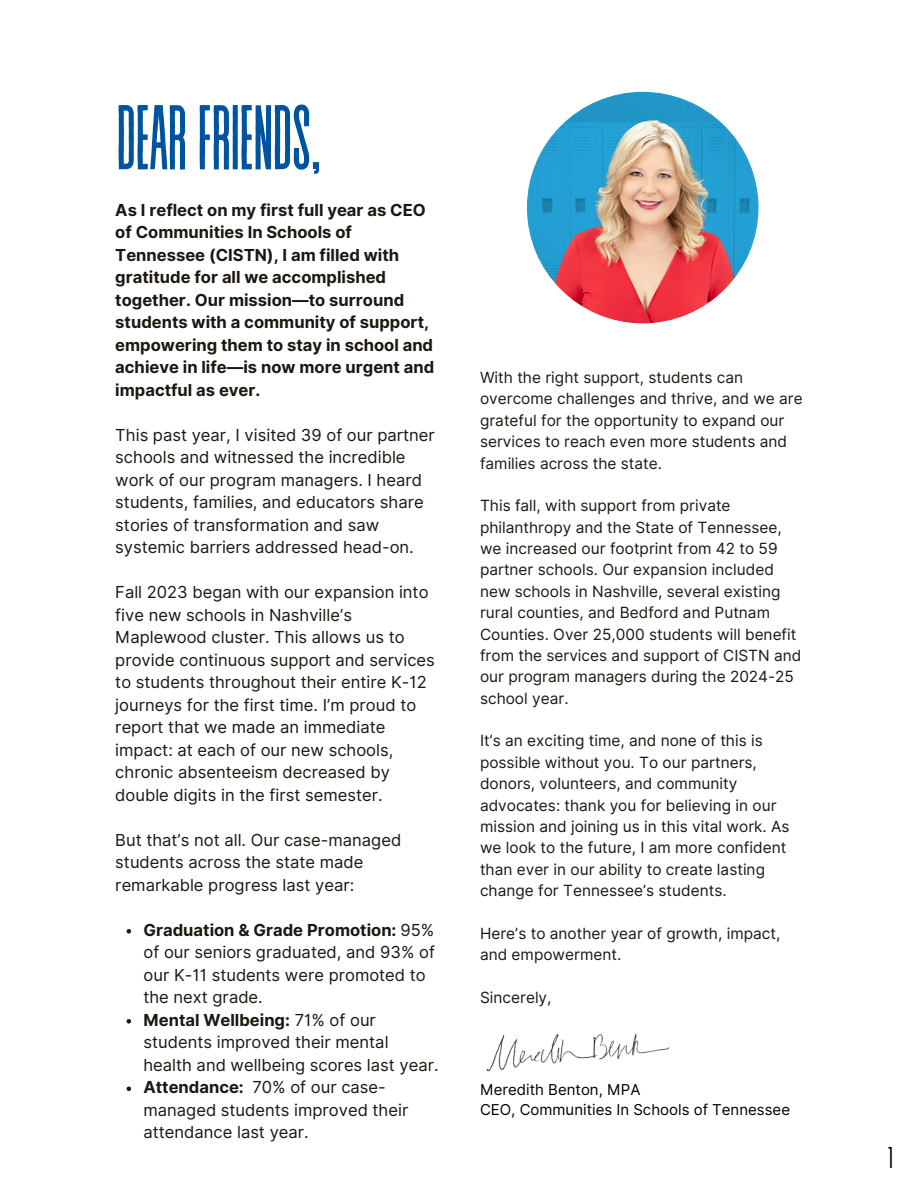
<style>
.page{position:relative;width:918px;height:1188px;background:#fff}
.page>*{position:absolute;margin:0;border:0;box-sizing:border-box;transform-origin:0 0}
.t1{font:91.65px "Revive 80 Tall";letter-spacing:-.03em;color:#00539e}
.t2{font:30px "Revive 80 Tall";color:#000}
.t3{font:16.5px/22.5px "Inter";color:#1c1710}
.t4{font:700 16.5px/22.5px "Inter";color:#1c1710}
.t5{font:15.45px/21.3px "Inter";color:#1c1710}
.t6{font:15px "Inter";color:#000}
.s1{font-weight:700}
</style>
<div class="page">
<img style="left:527px;top:92px;width:232px;height:231px;border-radius:50%">
<img style="left:486px;top:1033px;width:184px;height:39px">
<svg style="left:127px;top:929px;width:4px;height:5px"></svg>
<svg style="left:127px;top:1019px;width:4px;height:5px"></svg>
<svg style="left:127px;top:1087px;width:4px;height:4px"></svg>
<p class="t1" style="left:115px;top:91px;width:208px">DEARFRIENDS,</p>
<p class="t4" style="left:115px;top:199px;width:320px">As I reflect on my first full year as CEO of Communities In Schools of Tennessee (CISTN), I am filled with gratitude for all we accomplished together. Our mission—to surround students with a community of support, empowering them to stay in school and achieve in life—is now more urgent and impactful as ever.</p>
<p class="t3" style="left:115px;top:424px;width:321px">This past year, I visited 39 of our partner schools and witnessed the incredible work of our program managers. I heard students, families, and educators share stories of transformation and saw systemic barriers addressed head-on.</p>
<p class="t3" style="left:115px;top:581px;width:321px">Fall 2023 began with our expansion into five new schools in Nashville’s Maplewood cluster. This allows us to provide continuous support and services to students throughout their entire K-12 journeys for the first time. I’m proud to report that we made an immediate impact: at each of our new schools, chronic absenteeism decreased by double digits in the first semester.</p>
<p class="t3" style="left:115px;top:829px;width:288px">But that’s not all. Our case-managed students across the state made remarkable progress last year:</p>
<p class="t3" style="left:144px;top:919px;width:293px"><span class="s1">Graduation &amp; Grade Promotion:</span> 95% of our seniors graduated, and 93% of our K-11 students were promoted to the next grade.</p>
<p class="t3" style="left:144px;top:1009px;width:297px"><span class="s1">Mental Wellbeing:</span> 71% of our students improved their mental health and wellbeing scores last year.</p>
<p class="t3" style="left:144px;top:1076px;width:266px"><span class="s1">Attendance:</span> 70% of our case&shy;managed students improved their</p>
<p class="t3" style="left:144px;top:1121px;width:167px">attendance last year.</p>
<p class="t5" style="left:480px;top:367px;width:324px">With the right support, students can overcome challenges and thrive, and we are grateful for the opportunity to expand our services to reach even more students and families across the state.</p>
<h2 class="t5" style="left:480px;top:495px;width:323px">This fall, with support from private philanthropy and the State of Tennessee, we increased our footprint from 42 to 59 partner schools. Our expansion included new schools in Nashville, several existing rural counties, and Bedford and Putnam Counties. Over 25,000 students will benefit from the services and support of CISTN and our program managers during the 2024-25 school year.</h2>
<p class="t5" style="left:480px;top:730px;width:311px">It’s an exciting time, and none of this is possible without you. To our partners, donors, volunteers, and community advocates: thank you for believing in our mission and joining us in this vital work. As we look to the future, I am more confident than ever in our ability to create lasting change for Tennessee’s students.</p>
<p class="t5" style="left:480px;top:923px;width:302px">Here’s to another year of growth, impact, and empowerment.</p>
<p class="t5" style="left:480px;top:987px;width:73px">Sincerely,</p>
<p class="t6" style="left:480px;top:1080px;width:162px">Meredith Benton, MPA</p>
<p class="t6" style="left:480px;top:1100px;width:312px">CEO, Communities In Schools of Tennessee</p>
<p class="t2" style="left:887px;top:1142px;width:7px">1</p>
</div>
